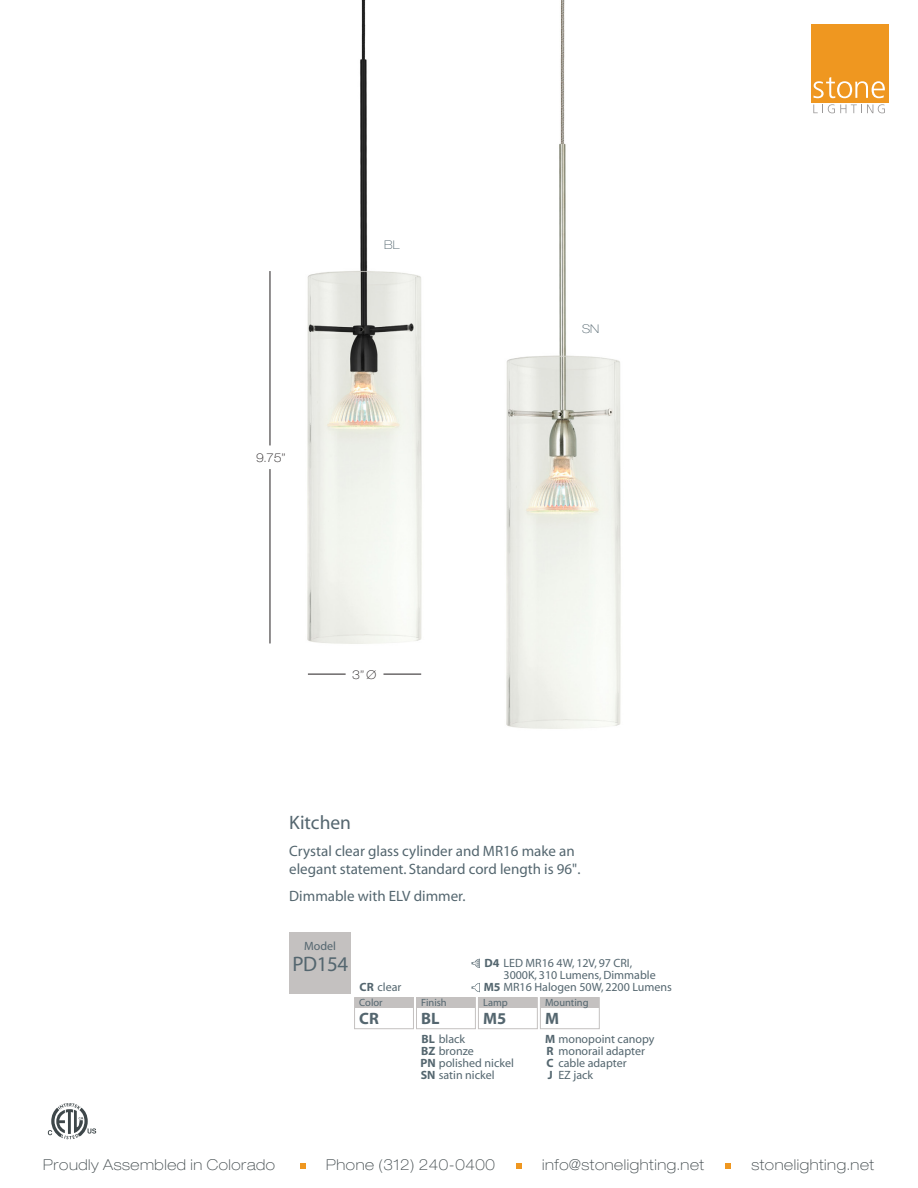
<style>
.page{position:relative;width:918px;height:1188px;background:#fff}
.page>*{position:absolute;margin:0;border:0;box-sizing:border-box;transform-origin:0 0}
.t1{font:21px "Myriad";letter-spacing:-.02em;color:#54666f}
.t2{font:19.5px "Myriad";color:#54666f}
.t3{font:700 16.5px "Myriad";color:#54666f}
.t4{font:15px/18px "Myriad";color:#54666f}
.t5{font:100 expanded 15px "Helvetica Neue LT Std";letter-spacing:.04em;color:#3f484b}
.t6{font:12px/12px "Myriad";color:#54666f}
.t7{font:12px "Myriad";color:#556770}
.t8{font:100 expanded 12px "Helvetica Neue LT Std";color:#231f20}
.t9{font:100 expanded 12px "Helvetica Neue LT Std";color:#54666f}
.t10{font:10.5px "Myriad";color:#54666f}
.s1{font-weight:700;color:#54666f}
.s2{font-weight:700}
</style>
<div class="page">
<img style="left:307px;top:0;width:115px;height:644px">
<img style="left:506px;top:0;width:115px;height:729px">
<hr style="left:270px;top:469px;width:1px;height:174px;background:#231f20">
<hr style="left:270px;top:271px;width:1px;height:174px;background:#231f20">
<hr style="left:308px;top:674px;width:38px;height:1px;background:#231f20">
<hr style="left:383px;top:674px;width:38px;height:1px;background:#231f20">
<div style="left:354px;top:997px;width:60px;height:32px;border:1px solid #c4c1c0"></div>
<div style="left:355px;top:998px;width:58px;height:10px;background:#c4c1c0"></div>
<div style="left:416px;top:997px;width:60px;height:32px;border:1px solid #c4c1c0"></div>
<div style="left:417px;top:998px;width:58px;height:10px;background:#c4c1c0"></div>
<div style="left:478px;top:997px;width:60px;height:32px;border:1px solid #c4c1c0"></div>
<div style="left:478px;top:998px;width:59px;height:10px;background:#c4c1c0"></div>
<div style="left:540px;top:997px;width:60px;height:32px;border:1px solid #c4c1c0"></div>
<div style="left:540px;top:998px;width:59px;height:10px;background:#c4c1c0"></div>
<div style="left:289px;top:932px;width:62px;height:62px;background:#c4c1c0"></div>
<svg style="left:471px;top:983px;width:9px;height:9px"></svg>
<svg style="left:471px;top:959px;width:9px;height:9px"></svg>
<svg style="left:813px;top:104px;width:72px;height:9px"></svg>
<div style="left:811px;top:24px;width:78px;height:78px;background:#ef9720"></div>
<svg style="left:813px;top:77px;width:72px;height:21px"></svg>
<svg style="left:48px;top:1103px;width:48px;height:36px"></svg>
<svg style="left:300px;top:1163px;width:6px;height:5px"></svg>
<svg style="left:516px;top:1163px;width:5px;height:5px"></svg>
<svg style="left:725px;top:1163px;width:6px;height:5px"></svg>
<p class="t8" style="left:256px;top:451px;width:31px">9.75”</p>
<p class="t9" style="left:384px;top:237px;width:17px">BL</p>
<p class="t8" style="left:352px;top:667px;width:25px">3”Ø</p>
<p class="t9" style="left:582px;top:322px;width:19px">SN</p>
<h2 class="t2" style="left:289px;top:813px;width:63px">Kitchen</h2>
<p class="t4" style="left:289px;top:843px;width:293px">Crystal clear glass cylinder and MR16 make an elegant statement. Standard cord length is 96".</p>
<p class="t4" style="left:289px;top:888px;width:178px">Dimmable with ELV dimmer.</p>
<p class="t6" style="left:304px;top:940px;width:33px">Model</p>
<h1 class="t1" style="left:292px;top:953px;width:57px">PD154</h1>
<p class="t7" style="left:485px;top:957px;width:149px"><span class="s1">D4</span> LED MR16 4W, 12V, 97 CRI,</p>
<p class="t7" style="left:504px;top:969px;width:154px">3000K, 310 Lumens, Dimmable</p>
<p class="t6" style="left:484px;top:982px;width:190px"><span class="s2">M5</span> MR16 Halogen 50W, 2200 Lumens</p>
<p class="t6" style="left:360px;top:982px;width:43px"><span class="s2">CR</span> clear</p>
<p class="t10" style="left:359px;top:997px;width:25px">Color</p>
<h3 class="t3" style="left:359px;top:1010px;width:21px">CR</h3>
<p class="t10" style="left:421px;top:997px;width:27px">Finish</p>
<h3 class="t3" style="left:421px;top:1010px;width:20px">BL</h3>
<p class="t6" style="left:421px;top:1033px;width:95px"><span class="s2">BL</span> black<br><span class="s2">BZ</span> bronze<br><span class="s2">PN</span> polished nickel<br><span class="s2">SN</span> satin nickel</p>
<p class="t6" style="left:545px;top:1033px;width:111px"><span class="s2">M</span> monopoint canopy<br><span class="s2">R</span> monorail adapter<br><span class="s2">C</span> cable adapter<br><span class="s2">J</span></p>
<p class="t10" style="left:545px;top:997px;width:45px">Mounting</p>
<h3 class="t3" style="left:545px;top:1010px;width:15px">M</h3>
<p class="t10" style="left:483px;top:997px;width:26px">Lamp</p>
<h3 class="t3" style="left:483px;top:1010px;width:25px">M5</h3>
<p class="t6" style="left:558px;top:1069px;width:36px">EZ jack</p>
<p class="t5" style="left:43px;top:1155px;width:233px">Proudly Assembled in Colorado</p>
<p class="t5" style="left:326px;top:1155px;width:170px">Phone (312) 240-0400</p>
<p class="t5" style="left:542px;top:1155px;width:164px">info@stonelighting.net</p>
<p class="t5" style="left:751px;top:1155px;width:124px">stonelighting.net</p>
</div>
